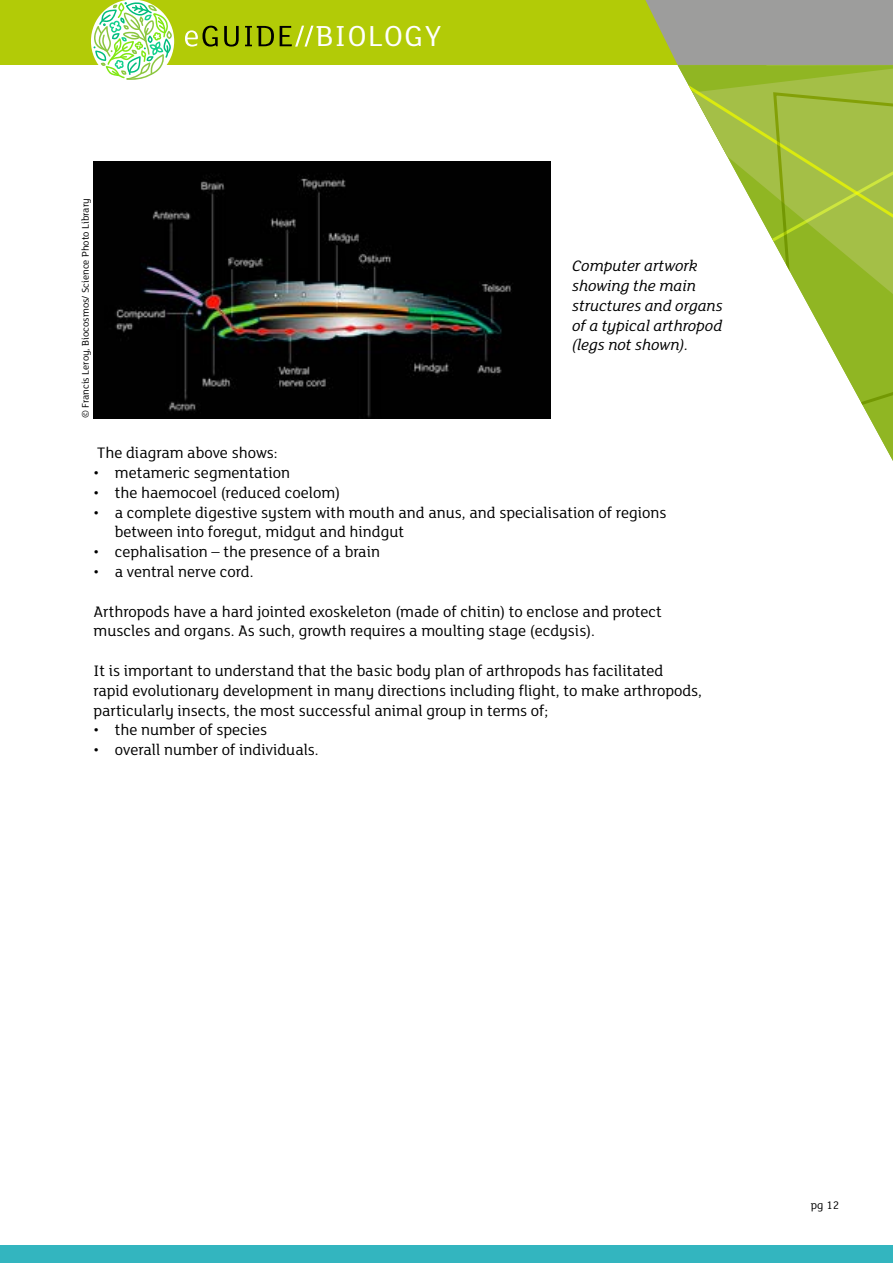
<style>
.page{position:relative;width:893px;height:1263px;background:#fff}
.page>*{position:absolute;margin:0;border:0;box-sizing:border-box;transform-origin:0 0}
.t1{font:31.5px "FS Lola";letter-spacing:.05em;color:#fff}
.t2{font:16.5px/19.8px "FS Lola";color:#000}
.t3{font:italic 16.5px/19.8px "FS Lola";color:#000}
.t4{font:12px "FS Lola";color:#000}
.t5{font:10.5px "FS Lola";color:#000}
</style>
<div class="page">
<div style="left:0;top:0;width:893px;height:65px;background:#b2cb07"></div>
<svg style="left:645px;top:0;width:248px;height:65px;background:#9ea091"></svg>
<svg style="left:678px;top:65px;width:215px;height:391px"></svg>
<svg style="left:771px;top:91px;width:122px;height:336px"></svg>
<div style="left:0;top:1246px;width:893px;height:17px;background:#33b5bf"></div>
<svg style="left:185px;top:26px;width:33px;height:21px"></svg>
<svg style="left:224px;top:26px;width:15px;height:21px"></svg>
<svg style="left:245px;top:26px;width:29px;height:20px"></svg>
<svg style="left:280px;top:26px;width:33px;height:21px"></svg>
<div style="left:91px;top:0;width:83px;height:83px;background:#fff;border-radius:50%"></div>
<svg style="left:94px;top:2px;width:78px;height:78px"></svg>
<img style="left:94px;top:162px;width:457px;height:257px">
<p class="t5" style="left:78px;top:418px;width:222px;rotate:-90deg">© Francis Leroy, Biocosmos/ Science Photo Library</p>
<h1 class="t1" style="left:316px;top:15px;width:127px">BIOLOGY</h1>
<p class="t3" style="left:572px;top:255px;width:152px">Computer artwork showing the main structures and organs of a typical arthropod (legs not shown).</p>
<p class="t2" style="left:97px;top:442px;width:182px">The diagram above shows:</p>
<p class="t2" style="left:94px;top:462px;width:198px">• metameric segmentation</p>
<p class="t2" style="left:94px;top:482px;width:248px">• the haemocoel (reduced coelom)</p>
<p class="t2" style="left:115px;top:502px;width:553px;text-indent:-21px">• a complete digestive system with mouth and anus, and specialisation of regions between into foregut, midgut and hindgut</p>
<p class="t2" style="left:94px;top:541px;width:288px">• cephalisation – the presence of a brain</p>
<p class="t2" style="left:94px;top:561px;width:162px">• a ventral nerve cord.</p>
<p class="t2" style="left:94px;top:601px;width:570px">Arthropods have a hard jointed exoskeleton (made of chitin) to enclose and protect muscles and organs. As such, growth requires a moulting stage (ecdysis).</p>
<p class="t2" style="left:94px;top:660px;width:610px">It is important to understand that the basic body plan of arthropods has facilitated rapid evolutionary development in many directions including flight, to make arthropods, particularly insects, the most successful animal group in terms of;</p>
<p class="t2" style="left:94px;top:719px;width:175px">• the number of species</p>
<p class="t2" style="left:94px;top:739px;width:227px">• overall number of individuals.</p>
<p class="t4" style="left:811px;top:1197px;width:29px">pg 12</p>
</div>
